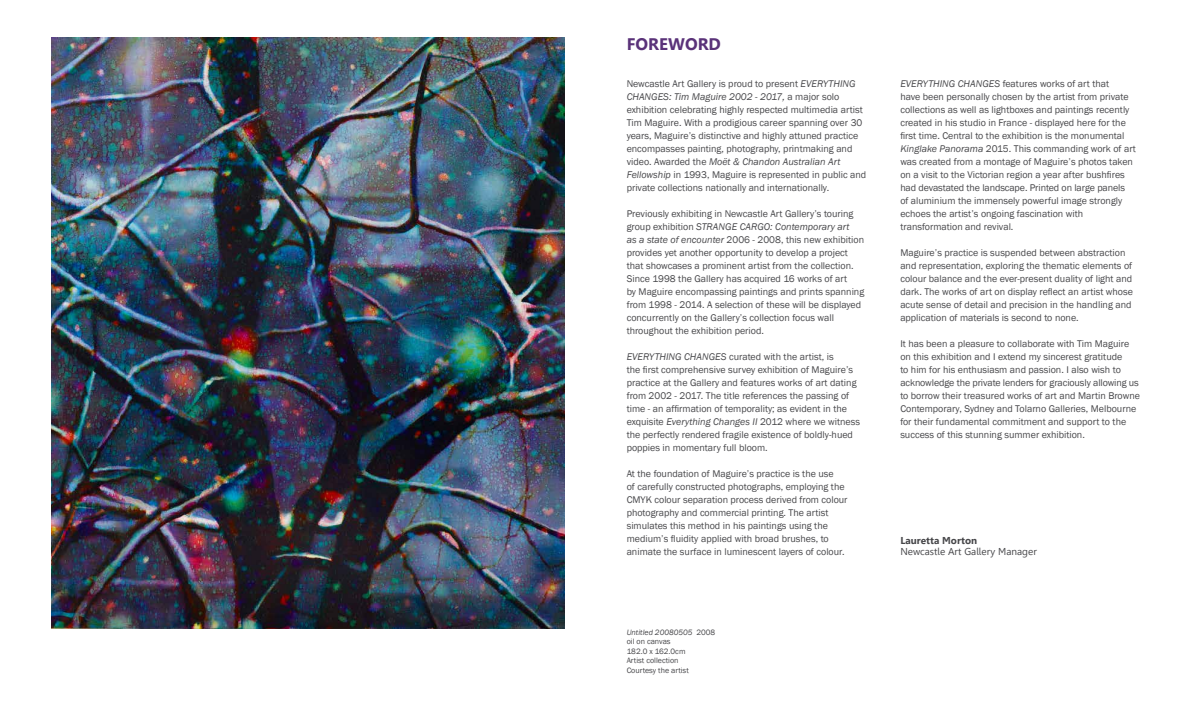
<style>
.page{position:relative;width:1191px;height:709px;background:#fff}
.page>*{position:absolute;margin:0;border:0;box-sizing:border-box;transform-origin:0 0}
.t1{font:700 16.7px "Gisha";color:#5a3279}
.t2{font:10px/13px "Franklin Gothic";color:#47474a}
.t3{font:10px "Gisha";color:#47474a}
.t4{font:700 10px "Gisha";color:#47474a}
.t5{font:8px/9.6px "Franklin Gothic";color:#47474a}
.s1{font-style:italic}
</style>
<div class="page">
<img style="left:51px;top:37px;width:513px;height:592px">
<h1 class="t1" style="left:626px;top:34px;width:96px">FOREWORD</h1>
<p class="t2" style="left:626px;top:77px;width:241px">Newcastle Art Gallery is proud to present <span class="s1">EVERYTHING CHANGES: Tim Maguire 2002 - 2017,</span> a major solo exhibition celebrating highly respected multimedia artist Tim Maguire. With a prodigious career spanning over 30 years, Maguire’s distinctive and highly attuned practice encompasses painting, photography, printmaking and video. Awarded the <span class="s1">Moët &amp; Chandon Australian Art Fellowship</span> in 1993, Maguire is represented in public and private collections nationally and internationally.</p>
<p class="t2" style="left:626px;top:207px;width:239px">Previously exhibiting in Newcastle Art Gallery’s touring group exhibition <span class="s1">STRANGE CARGO: Contemporary art<br>as a state of encounter</span> 2006 - 2008, this new exhibition provides yet another opportunity to develop a project that showcases a prominent artist from the collection.<br>Since 1998 the Gallery has acquired 16 works of art<br>by Maguire encompassing paintings and prints spanning from 1998 - 2014. A selection of these will be displayed concurrently on the Gallery’s collection focus wall throughout the exhibition period.</p>
<p class="t2" style="left:626px;top:350px;width:235px"><span class="s1">EVERYTHING CHANGES</span> curated with the artist, is<br>the first comprehensive survey exhibition of Maguire’s practice at the Gallery and features works of art dating from 2002 - 2017. The title references the passing of time - an affirmation of temporality; as evident in the exquisite <span class="s1">Everything Changes II</span> 2012 where we witness the perfectly rendered fragile existence of boldly-hued poppies in momentary full bloom.</p>
<p class="t2" style="left:626px;top:467px;width:222px">At the foundation of Maguire’s practice is the use<br>of carefully constructed photographs, employing the CMYK colour separation process derived from colour photography and commercial printing. The artist simulates this method in his paintings using the medium’s fluidity applied with broad brushes, to animate the surface in luminescent layers of colour.</p>
<p class="t5" style="left:626px;top:627px;width:90px"><span class="s1">Untitled 20080505</span> 2008 oil on canvas<br>182.0 x 162.0cm<br>Artist collection<br>Courtesy the artist</p>
<p class="t2" style="left:900px;top:77px;width:237px"><span class="s1">EVERYTHING CHANGES</span> features works of art that<br>have been personally chosen by the artist from private collections as well as lightboxes and paintings recently created in his studio in France - displayed here for the first time. Central to the exhibition is the monumental <span class="s1">Kinglake Panorama</span> 2015. This commanding work of art was created from a montage of Maguire’s photos taken on a visit to the Victorian region a year after bushfires had devastated the landscape. Printed on large panels<br>of aluminium the immensely powerful image strongly echoes the artist’s ongoing fascination with transformation and revival.</p>
<p class="t2" style="left:900px;top:246px;width:234px">Maguire’s practice is suspended between abstraction and representation, exploring the thematic elements of colour balance and the ever-present duality of light and dark. The works of art on display reflect an artist whose acute sense of detail and precision in the handling and application of materials is second to none.</p>
<p class="t2" style="left:900px;top:337px;width:241px">It has been a pleasure to collaborate with Tim Maguire on this exhibition and I extend my sincerest gratitude<br>to him for his enthusiasm and passion. I also wish to acknowledge the private lenders for graciously allowing us to borrow their treasured works of art and Martin Browne Contemporary, Sydney and Tolarno Galleries, Melbourne for their fundamental commitment and support to the success of this stunning summer exhibition.</p>
<p class="t4" style="left:900px;top:535px;width:78px">Lauretta Morton</p>
<p class="t3" style="left:900px;top:545px;width:138px">Newcastle Art Gallery Manager</p>
</div>
